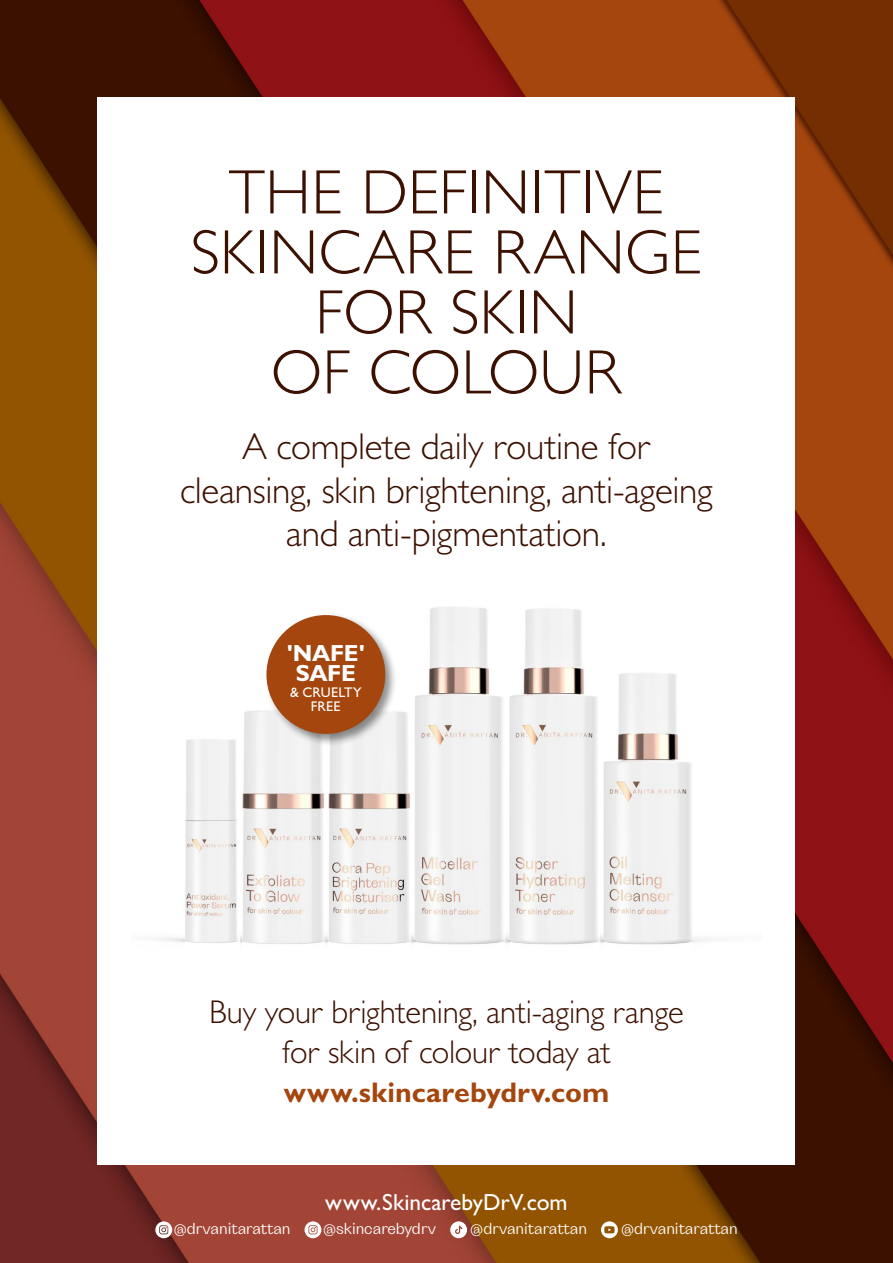
<style>
.page{position:relative;width:893px;height:1263px;background:#fff}
.page>*{position:absolute;margin:0;border:0;box-sizing:border-box;transform-origin:0 0}
.t1{font:300 63px/60px "Gill Sans MT Pro";letter-spacing:.01em;color:#3c1100;text-align:center}
.t2{font:300 37.5px/43.5px "Gill Sans MT Pro";letter-spacing:-.005em;color:#3c1100;text-align:center}
.t3{font:300 33px/40.5px "Gill Sans MT Pro";letter-spacing:-.01em;color:#3c1100;text-align:center}
.t4{font:700 28.5px "Gill Sans MT Pro";color:#a4460d}
.t5{font:500 23.4px "Gill Sans MT Pro";color:#fff}
.t6{font:700 23.4px "Gill Sans MT Pro";letter-spacing:-.015em;color:#fff}
.t7{font:16.05px "Grotta";color:#fff}
.t8{font:500 14.1px/14.1px "Gill Sans MT Pro";letter-spacing:.005em;color:#fff;text-align:center}
</style>
<div class="page">
<img style="left:0;top:0;width:893px;height:1263px">
<div style="left:98px;top:98px;width:697px;height:1067px;background:#fff"></div>
<svg style="left:155px;top:1221px;width:17px;height:17px"></svg>
<svg style="left:305px;top:1221px;width:16px;height:17px"></svg>
<svg style="left:450px;top:1221px;width:17px;height:17px"></svg>
<svg style="left:601px;top:1221px;width:17px;height:17px"></svg>
<img style="left:156px;top:607px;width:549px;height:338px">
<div style="left:264px;top:612px;width:134px;height:134px;background:#000;opacity:.45"></div>
<div style="left:266px;top:615px;width:119px;height:119px;background:#a4460d;border-radius:50%"></div>
<p class="t1" style="left:191px;top:161px;width:513px">THE DEFINITIVE<br>SKINCARE RANGE<br>FOR SKIN<br>OF COLOUR</p>
<p class="t2" style="left:180px;top:424px;width:534px">A complete daily routine for cleansing, skin brightening, anti-ageing and anti-pigmentation.</p>
<p class="t6" style="left:287px;top:638px;width:79px">'NAFE'</p>
<p class="t6" style="left:296px;top:658px;width:62px">SAFE</p>
<p class="t8" style="left:290px;top:685px;width:73px">&amp; CRUELTY<br>FREE</p>
<p class="t3" style="left:209px;top:990px;width:476px">Buy your brightening, anti-aging range for skin of colour today at</p>
<p class="t4" style="left:284px;top:1075px;width:327px">www.skincarebydrv.com</p>
<p class="t5" style="left:325px;top:1188px;width:244px">www.SkincarebyDrV.com</p>
<p class="t7" style="left:174px;top:1219px;width:118px">@drvanitarattan</p>
<p class="t7" style="left:323px;top:1219px;width:115px">@skincarebydrv</p>
<p class="t7" style="left:470px;top:1219px;width:118px">@drvanitarattan</p>
<p class="t7" style="left:621px;top:1219px;width:118px">@drvanitarattan</p>
</div>
